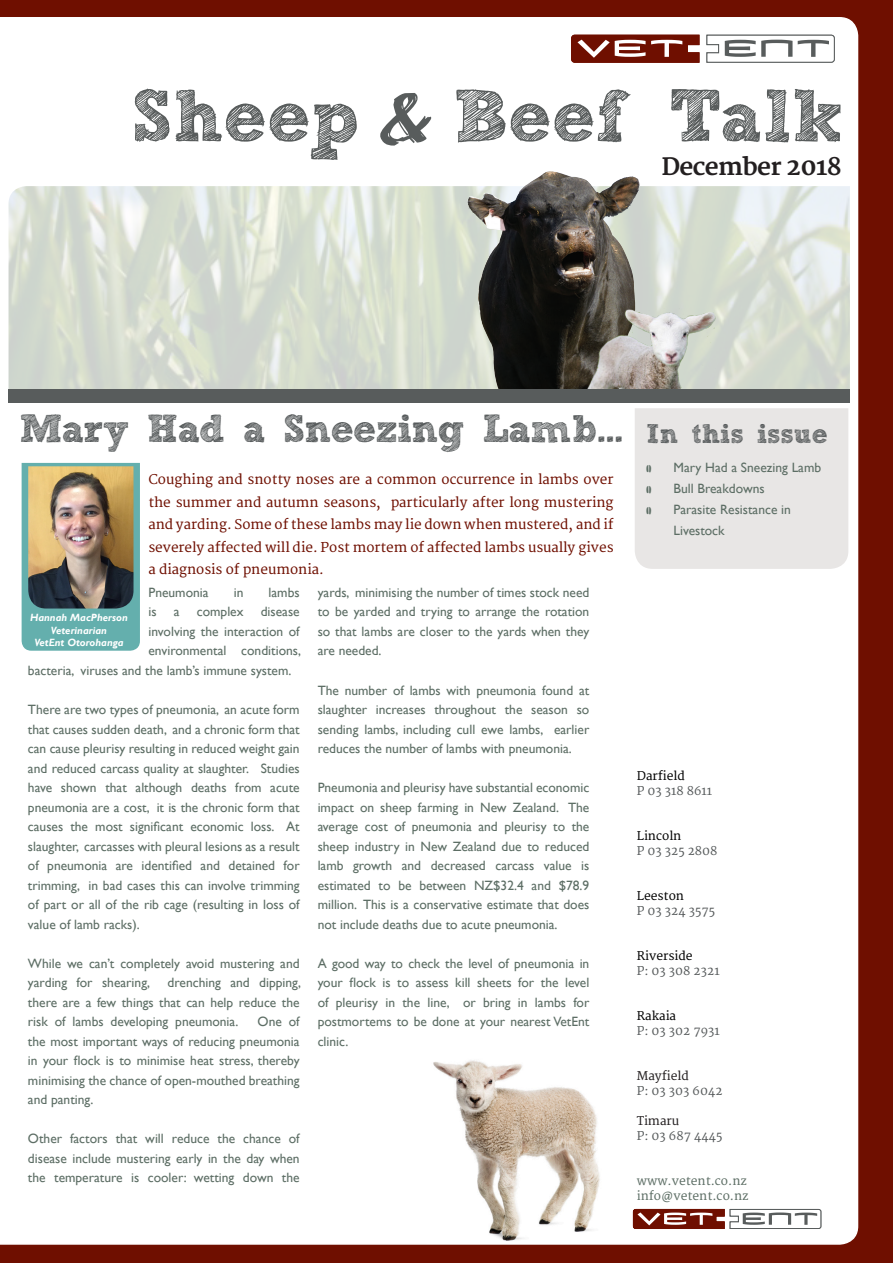
<style>
.page{position:relative;width:893px;height:1263px;background:#6f0f00}
.page>*{position:absolute;margin:0;border:0;box-sizing:border-box;transform-origin:0 0}
.t1{font:700 73.5px "freeversion Sketch Block";color:#585c5c}
.t2{font:700 39px "freeversion Sketch Block";letter-spacing:-.02em;color:#565a5b}
.t3{font:700 27px "freeversion Sketch Block";color:#565a5b}
.t4{font:700 24px "Merriweather";letter-spacing:-.025em;color:#231f20}
.t5{font:13.5px/19.5px "Gill Sans";color:#5d6e65;text-align:justify}
.t6{font:13.5px/22.5px "Merriweather";color:#6f0f00;text-align:justify}
.t7{font:13.5px/21px "Gill Sans";color:#5d6e65}
.t8{font:12px "Merriweather";color:#565a5b}
.t9{font:12px "Merriweather";color:#000}
.t10{font:12px "Merriweather";color:#5d6e65}
.t11{font:12px "Merriweather";color:#231f20}
.t12{font:italic 700 10.5px "Gill Sans";color:#fff}
.s1{font-family:"Edo SZ";font-weight:400}
</style>
<div class="page">
<div style="left:0;top:17px;width:859px;height:1228px;background:#fff"></div>
<img style="left:9px;top:186px;width:841px;height:203px">
<svg style="left:571px;top:34px;width:129px;height:29px"></svg>
<svg style="left:706px;top:34px;width:129px;height:29px"></svg>
<img style="left:467px;top:171px;width:168px;height:218px">
<img style="left:571px;top:296px;width:155px;height:93px">
<div style="left:8px;top:389px;width:842px;height:14px;background:#585c5c"></div>
<img style="left:427px;top:1055px;width:182px;height:188px">
<svg style="left:632px;top:1208px;width:190px;height:21px"></svg>
<div style="left:22px;top:463px;width:118px;height:188px;background:#64afad"></div>
<img style="left:28px;top:466px;width:106px;height:142px">
<div style="left:635px;top:408px;width:213px;height:161px;background:#e8e6e5"></div>
<p class="t1" style="left:132px;top:88px;width:712px">Sheep <span class="s1">&amp;</span> Beef Talk</p>
<p class="t4" style="left:661px;top:152px;width:182px">December 2018</p>
<p class="t2" style="left:19px;top:414px;width:605px">Mary Had a Sneezing Lamb...</p>
<p class="t6" style="left:148px;top:468px;width:467px">Coughing and snotty noses are a common occurrence in lambs over the summer and autumn seasons, particularly after long mustering and yarding. Some of these lambs may lie down when mustered, and if severely affected will die. Post mortem of affected lambs usually gives a diagnosis of pneumonia.</p>
<p class="t12" style="left:30px;top:611px;width:99px">Hannah MacPherson</p>
<p class="t12" style="left:51px;top:624px;width:58px">Veterinarian</p>
<p class="t12" style="left:34px;top:636px;width:91px">VetEnt Otorohanga</p>
<p class="t5" style="left:318px;top:583px;width:273px">yards, minimising the number of times stock need to be yarded and trying to arrange the rotation so that lambs are closer to the yards when they are needed.</p>
<p class="t5" style="left:318px;top:680px;width:273px">The number of lambs with pneumonia found at slaughter increases throughout the season so sending lambs, including cull ewe lambs, earlier reduces the number of lambs with pneumonia.</p>
<p class="t5" style="left:318px;top:778px;width:273px">Pneumonia and pleurisy have substantial economic impact on sheep farming in New Zealand. The average cost of pneumonia and pleurisy to the sheep industry in New Zealand due to reduced lamb growth and decreased carcass value is estimated to be between NZ$32.4 and $78.9 million. This is a conservative estimate that does not include deaths due to acute pneumonia.</p>
<p class="t5" style="left:318px;top:953px;width:273px">A good way to check the level of pneumonia in your flock is to assess kill sheets for the level of pleurisy in the line, or bring in lambs for postmortems to be done at your nearest VetEnt clinic.</p>
<p class="t5" style="left:148px;top:583px;width:62px">Pneumonia</p>
<p class="t5" style="left:234px;top:583px;width:11px">in</p>
<p class="t5" style="left:269px;top:583px;width:33px">lambs</p>
<p class="t5" style="left:148px;top:602px;width:10px">is</p>
<p class="t5" style="left:174px;top:602px;width:7px">a</p>
<p class="t5" style="left:197px;top:602px;width:48px">complex</p>
<p class="t5" style="left:261px;top:602px;width:40px">disease</p>
<p class="t5" style="left:148px;top:622px;width:153px">involving the interaction of</p>
<p class="t5" style="left:148px;top:641px;width:154px">environmental conditions,</p>
<p class="t5" style="left:28px;top:661px;width:265px">bacteria, viruses and the lamb’s immune system.</p>
<p class="t5" style="left:28px;top:700px;width:273px">There are two types of pneumonia, an acute form that causes sudden death, and a chronic form that can cause pleurisy resulting in reduced weight gain and reduced carcass quality at slaughter. Studies have shown that although deaths from acute pneumonia are a cost, it is the chronic form that causes the most significant economic loss. At slaughter, carcasses with pleural lesions as a result of pneumonia are identified and detained for trimming, in bad cases this can involve trimming of part or all of the rib cage (resulting in loss of value of lamb racks).</p>
<p class="t5" style="left:28px;top:953px;width:273px">While we can’t completely avoid mustering and yarding for shearing,</p>
<p class="t5" style="left:28px;top:973px;width:275px;text-indent:140px">drenching and dipping, there are a few things that can help reduce the risk of lambs developing pneumonia.</p>
<p class="t5" style="left:28px;top:1012px;width:273px;text-indent:230px">One of the most important ways of reducing pneumonia in your flock is to minimise heat stress, thereby minimising the chance of open-mouthed breathing and panting.</p>
<p class="t5" style="left:28px;top:1129px;width:273px">Other factors that will reduce the chance of disease include mustering early in the day when the temperature is cooler: wetting down the</p>
<p class="t3" style="left:646px;top:424px;width:183px">In this issue</p>
<p class="t7" style="left:673px;top:456px;width:149px">Mary Had a Sneezing Lamb</p>
<p class="t7" style="left:673px;top:477px;width:93px">Bull Breakdowns</p>
<p class="t7" style="left:673px;top:498px;width:119px">Parasite Resistance in<br>Livestock</p>
<p class="t9" style="left:637px;top:769px;width:50px">Darfield</p>
<p class="t8" style="left:637px;top:784px;width:77px">P 03 318 8611</p>
<p class="t9" style="left:637px;top:829px;width:46px">Lincoln</p>
<p class="t8" style="left:637px;top:844px;width:82px">P 03 325 2808</p>
<p class="t9" style="left:637px;top:889px;width:49px">Leeston</p>
<p class="t8" style="left:637px;top:904px;width:80px">P 03 324 3575</p>
<p class="t9" style="left:637px;top:949px;width:57px">Riverside</p>
<p class="t8" style="left:637px;top:964px;width:84px">P: 03 308 2321</p>
<p class="t9" style="left:637px;top:1009px;width:41px">Rakaia</p>
<p class="t8" style="left:637px;top:1024px;width:85px">P: 03 302 7931</p>
<p class="t11" style="left:637px;top:1069px;width:54px">Mayfield</p>
<p class="t8" style="left:637px;top:1084px;width:87px">P: 03 303 6042</p>
<p class="t11" style="left:637px;top:1114px;width:44px">Timaru</p>
<p class="t8" style="left:637px;top:1129px;width:87px">P: 03 687 4445</p>
<p class="t10" style="left:637px;top:1174px;width:112px">www.vetent.co.nz</p>
<p class="t10" style="left:637px;top:1189px;width:113px">info@vetent.co.nz</p>
</div>
